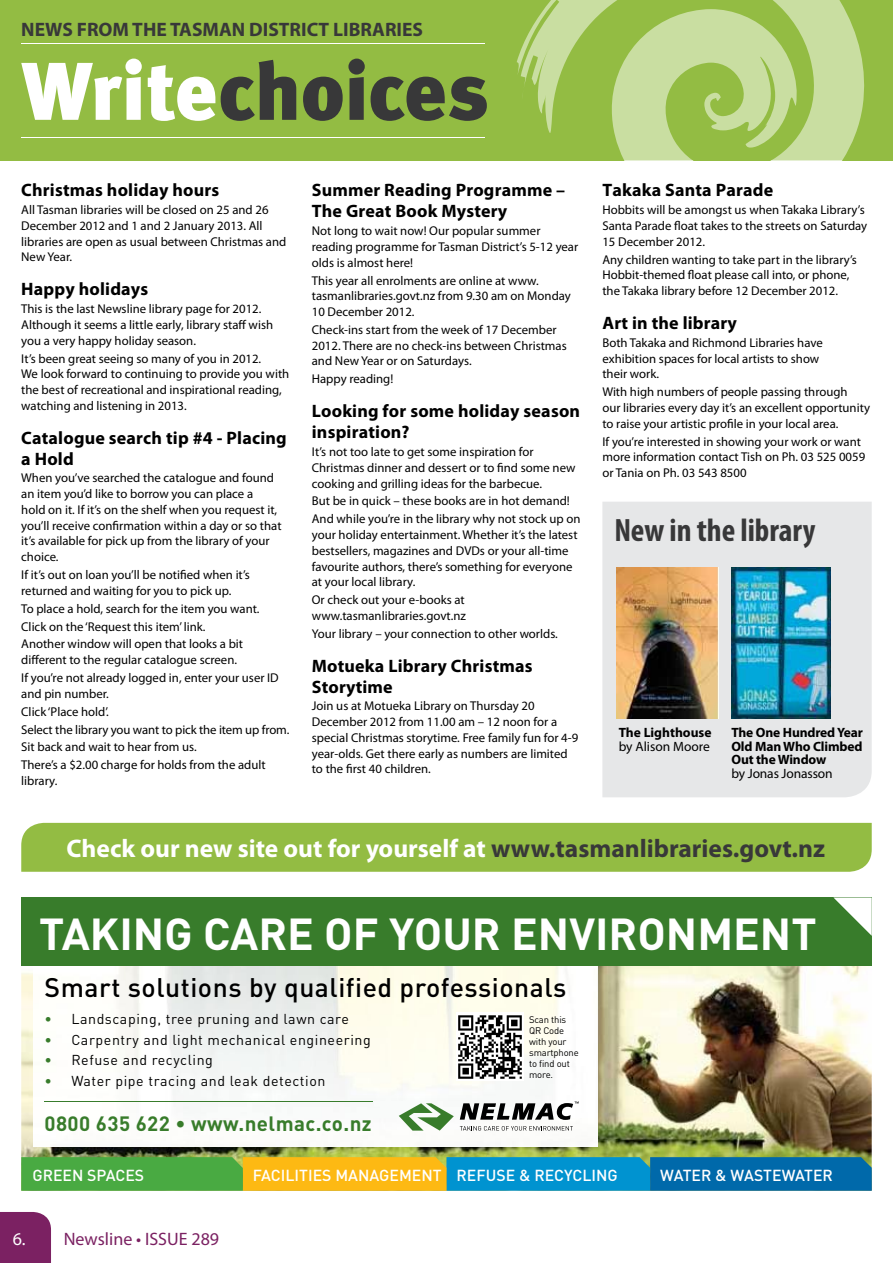
<style>
.page{position:relative;width:893px;height:1263px;background:#fff}
.page>*{position:absolute;margin:0;border:0;box-sizing:border-box;transform-origin:0 0}
.t1{font:900 81.6px "Meta Plus";color:#383839}
.t2{font:700 44.25px "DIN";color:#fff}
.t3{font:700 condensed 32.4px "Myriad Pro";color:#383839}
.t4{font:500 26.55px "DIN";letter-spacing:.02em;color:#000}
.t5{font:700 25.5px "Myriad Pro";color:#fff}
.t6{font:700 20.55px "DIN";letter-spacing:.02em;color:#387c2b}
.t7{font:700 19.5px "Myriad Pro";color:#383839}
.t8{font:700 18px/21px "Myriad Pro";letter-spacing:.01em;color:#000}
.t9{font:18px "Myriad Pro";color:#7b2162}
.t10{font:500 15.75px "DIN";color:#fff}
.t11{font:14.25px "DIN";letter-spacing:.04em;color:#000}
.t12{font:700 13.5px/13.5px "Myriad Pro";letter-spacing:-.01em;color:#000;text-align:justify}
.t13{font:13.5px "Myriad Pro";letter-spacing:-.01em;color:#000}
.t14{font:12.75px/15.8px "Myriad Pro";color:#000}
.t15{font:9.45px/11.1px "DIN";letter-spacing:-.015em;color:#000}
.s1{color:#fff}
.s2{color:#383839}
.s3{color:#387c2b}
</style>
<div class="page">
<div style="left:0;top:1212px;width:51px;height:51px;background:#7b2162"></div>
<div style="left:0;top:0;width:893px;height:160px;background:#93bc43"></div>
<hr style="left:21px;top:138px;width:464px;height:1px;background:#fff">
<hr style="left:21px;top:43px;width:464px;height:1px;background:#fff">
<svg style="left:517px;top:0;width:348px;height:160px"></svg>
<svg style="left:522px;top:9px;width:320px;height:152px"></svg>
<img style="left:21px;top:966px;width:851px;height:191px">
<img style="left:34px;top:966px;width:563px;height:180px">
<svg style="left:21px;top:1157px;width:851px;height:34px;background:#519773"></svg>
<div style="left:21px;top:897px;width:851px;height:69px;background:#387c2b"></div>
<svg style="left:833px;top:897px;width:39px;height:39px"></svg>
<hr style="left:45px;top:1101px;width:328px;height:1px;background:#387c2b">
<svg style="left:460px;top:1126px;width:113px;height:4px"></svg>
<svg style="left:399px;top:1103px;width:55px;height:27px"></svg>
<svg style="left:460px;top:1101px;width:119px;height:19px"></svg>
<img style="left:456px;top:1013px;width:68px;height:67px">
<div style="left:602px;top:502px;width:270px;height:295px;background:#e6e7e8"></div>
<div style="left:21px;top:823px;width:851px;height:49px;background:#93bc43"></div>
<img style="left:617px;top:568px;width:101px;height:151px">
<img style="left:731px;top:568px;width:99px;height:151px">
<h3 class="t7" style="left:21px;top:17px;width:403px">NEWS FROM THE TASMAN DISTRICT LIBRARIES</h3>
<h1 class="t1" style="left:21px;top:44px;width:468px"><span class="s1">Write</span>choices</h1>
<h3 class="t8" style="left:21px;top:179px;width:200px">Christmas holiday hours</h3>
<p class="t14" style="left:21px;top:202px;width:267px">All Tasman libraries will be closed on 25 and 26<br>December 2012 and 1 and 2 January 2013. All libraries are open as usual between Christmas and New Year.</p>
<h3 class="t8" style="left:21px;top:278px;width:129px">Happy holidays</h3>
<p class="t14" style="left:21px;top:301px;width:253px">This is the last Newsline library page for 2012.<br>Although it seems a little early, library staff wish you a very happy holiday season.</p>
<p class="t14" style="left:21px;top:350px;width:270px">It’s been great seeing so many of you in 2012.<br>We look forward to continuing to provide you with the best of recreational and inspirational reading, watching and listening in 2013.</p>
<h3 class="t8" style="left:21px;top:426px;width:267px">Catalogue search tip #4 - Placing a Hold</h3>
<p class="t14" style="left:21px;top:470px;width:262px">When you’ve searched the catalogue and found an item you’d like to borrow you can place a<br>hold on it. If it’s on the shelf when you request it, you’ll receive confirmation within a day or so that it’s available for pick up from the library of your choice.</p>
<p class="t14" style="left:21px;top:567px;width:230px">If it’s out on loan you’ll be notified when it’s returned and waiting for you to pick up.</p>
<p class="t14" style="left:21px;top:599px;width:240px;line-height:17.9px">To place a hold, search for the item you want.<br>Click on the ‘Request this item’ link.<br>Another window will open that looks a bit</p>
<p class="t14" style="left:21px;top:651px;width:259px;line-height:17.9px">different to the regular catalogue screen.<br>If you’re not already logged in, enter your user ID</p>
<p class="t14" style="left:21px;top:684px;width:270px;line-height:17.9px">and pin number.<br>Click ‘Place hold’.<br>Select the library you want to pick the item up from.<br>Sit back and wait to hear from us.<br>There’s a $2.00 charge for holds from the adult</p>
<p class="t14" style="left:21px;top:773px;width:38px">library.</p>
<h3 class="t8" style="left:312px;top:179px;width:255px">Summer Reading Programme –<br>The Great Book Mystery</h3>
<p class="t14" style="left:312px;top:223px;width:268px">Not long to wait now! Our popular summer reading programme for Tasman District’s 5-12 year olds is almost here!</p>
<p class="t14" style="left:312px;top:272px;width:261px">This year all enrolments are online at www. tasmanlibraries.govt.nz from 9.30 am on Monday<br>10 December 2012.</p>
<p class="t14" style="left:312px;top:322px;width:256px">Check-ins start from the week of 17 December<br>2012. There are no check-ins between Christmas and New Year or on Saturdays.</p>
<p class="t14" style="left:312px;top:371px;width:83px">Happy reading!</p>
<h3 class="t8" style="left:312px;top:400px;width:270px">Looking for some holiday season inspiration?</h3>
<p class="t14" style="left:312px;top:444px;width:265px">It’s not too late to get some inspiration for<br>Christmas dinner and dessert or to find some new cooking and grilling ideas for the barbecue.</p>
<p class="t14" style="left:312px;top:492px;width:270px;line-height:17.9px">But be in quick – these books are in hot demand!<br>And while you’re in the library why not stock up on</p>
<p class="t14" style="left:312px;top:527px;width:267px">your holiday entertainment. Whether it’s the latest bestsellers, magazines and DVDs or your all-time favourite authors, there’s something for everyone at your local library.</p>
<p class="t14" style="left:312px;top:592px;width:156px">Or check out your e-books at www.tasmanlibraries.govt.nz</p>
<p class="t14" style="left:312px;top:625px;width:248px">Your library – your connection to other worlds.</p>
<h3 class="t8" style="left:312px;top:654px;width:222px">Motueka Library Christmas<br>Storytime</h3>
<p class="t14" style="left:312px;top:698px;width:268px">Join us at Motueka Library on Thursday 20<br>December 2012 from 11.00 am – 12 noon for a special Christmas storytime. Free family fun for 4-9 year-olds. Get there early as numbers are limited to the first 40 children.</p>
<h3 class="t8" style="left:602px;top:179px;width:172px">Takaka Santa Parade</h3>
<p class="t14" style="left:602px;top:202px;width:266px">Hobbits will be amongst us when Takaka Library’s<br>Santa Parade float takes to the streets on Saturday<br>15 December 2012.</p>
<p class="t14" style="left:602px;top:251px;width:256px">Any children wanting to take part in the library’s<br>Hobbit-themed float please call into, or phone, the Takaka library before 12 December 2012.</p>
<h3 class="t8" style="left:602px;top:312px;width:136px">Art in the library</h3>
<p class="t14" style="left:602px;top:334px;width:222px">Both Takaka and Richmond Libraries have exhibition spaces for local artists to show their work.</p>
<p class="t14" style="left:602px;top:384px;width:269px">With high numbers of people passing through<br>our libraries every day it’s an excellent opportunity to raise your artistic profile in your local area.</p>
<p class="t14" style="left:602px;top:433px;width:264px">If you’re interested in showing your work or want more information contact Tish on Ph. 03 525 0059 or Tania on Ph. 03 543 8500</p>
<h3 class="t3" style="left:614px;top:510px;width:203px">New in the library</h3>
<p class="t12" style="left:619px;top:725px;width:94px">The Lighthouse</p>
<p class="t13" style="left:619px;top:738px;width:93px">by Alison Moore</p>
<p class="t12" style="left:731px;top:725px;width:133px">The One Hundred Year Old Man Who Climbed Out the Window</p>
<p class="t13" style="left:731px;top:765px;width:103px">by Jonas Jonasson</p>
<h3 class="t5" style="left:67px;top:832px;width:760px">Check our new site out for yourself at <span class="s2">www.tasmanlibraries.govt.nz</span></h3>
<h2 class="t2" style="left:39px;top:905px;width:779px">TAKING CARE OF YOUR ENVIRONMENT</h2>
<h3 class="t4" style="left:45px;top:970px;width:523px">SMART SOLUTIONS BY QUALIFIED PROFESSIONALS</h3>
<p class="t11" style="left:45px;top:1010px;width:306px"><span class="s3">•</span> Landscaping, tree pruning and lawn care</p>
<p class="t11" style="left:45px;top:1031px;width:328px"><span class="s3">•</span> Carpentry and light mechanical engineering</p>
<p class="t11" style="left:45px;top:1051px;width:170px"><span class="s3">•</span> Refuse and recycling</p>
<p class="t11" style="left:45px;top:1072px;width:282px"><span class="s3">•</span> Water pipe tracing and leak detection</p>
<h3 class="t6" style="left:45px;top:1110px;width:329px">0800 635 622 • www.nelmac.co.nz</h3>
<p class="t15" style="left:529px;top:1013px;width:51px">Scan this<br>QR Code with your smartphone to find out more.</p>
<p class="t10" style="left:32px;top:1165px;width:113px">GREEN SPACES</p>
<p class="t10" style="left:253px;top:1165px;width:366px">FACILITIES MANAGEMENT REFUSE &amp; RECYCLING</p>
<h3 class="t9" style="left:13px;top:1227px;width:208px"><span class="s1">6.</span> Newsline • ISSUE 289</h3>
<p class="t10" style="left:660px;top:1165px;width:174px">WATER &amp; WASTEWATER</p>
</div>
